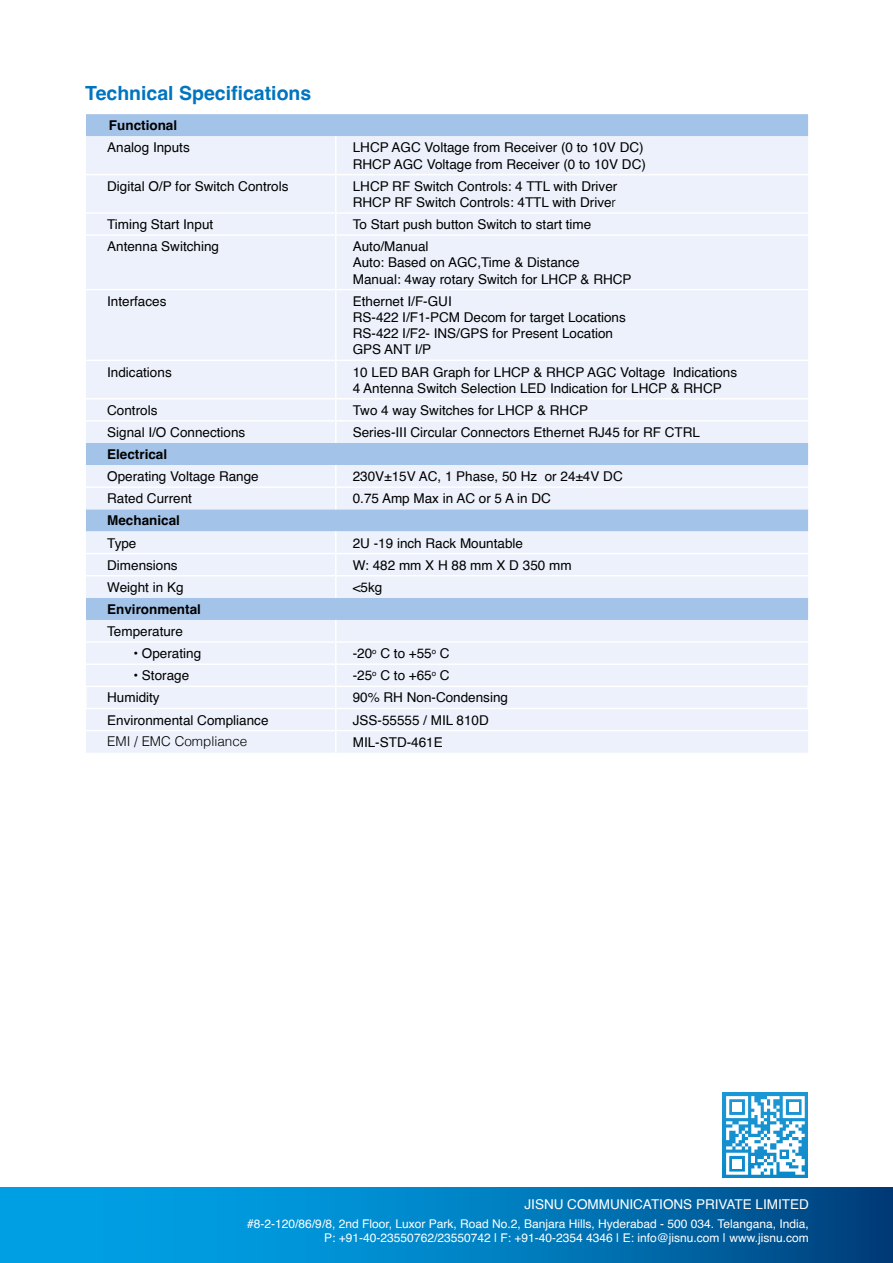
<style>
.page{position:relative;width:893px;height:1263px;background:#fff}
.page>*{position:absolute;margin:0;border:0;box-sizing:border-box;transform-origin:0 0}
.t1{font:700 19.5px "Helvetica";color:#0075bf}
.t2{font:13.5px/16.2px "Helvetica";color:#000}
.t3{font:700 13.5px "Helvetica";color:#000}
.t4{font:13.5px "Helvetica";color:#fff}
.t5{font:300 13.5px "Helvetica";color:#000}
.t6{font:12px/14.4px "Helvetica";color:#fff;text-align:right}
.s1{font-weight:300}
</style>
<div class="page">
<svg style="left:0;top:1188px;width:893px;height:75px;background:#007dbe"></svg>
<div style="left:86px;top:114px;width:722px;height:22px;background:#a4c3e8"></div>
<svg style="left:86px;top:136px;width:722px;height:617px;background:#e4ecf8"></svg>
<hr style="left:335px;top:136px;width:1px;height:38px;background:#fff">
<hr style="left:86px;top:174px;width:250px;height:1px;background:#fff">
<hr style="left:336px;top:174px;width:472px;height:1px;background:#fff">
<hr style="left:335px;top:175px;width:1px;height:37px;background:#fff">
<hr style="left:86px;top:212px;width:250px;height:2px;background:#fff">
<hr style="left:336px;top:212px;width:472px;height:2px;background:#fff">
<svg style="left:335px;top:214px;width:1px;height:20px"></svg>
<hr style="left:86px;top:234px;width:250px;height:2px;background:#fff">
<hr style="left:336px;top:234px;width:472px;height:2px;background:#fff">
<hr style="left:335px;top:236px;width:1px;height:53px;background:#fff">
<hr style="left:86px;top:289px;width:250px;height:1px;background:#fff">
<hr style="left:336px;top:289px;width:472px;height:1px;background:#fff">
<hr style="left:335px;top:290px;width:1px;height:70px;background:#fff">
<hr style="left:86px;top:360px;width:250px;height:1px;background:#fff">
<hr style="left:336px;top:360px;width:472px;height:1px;background:#fff">
<hr style="left:335px;top:361px;width:1px;height:37px;background:#fff">
<hr style="left:86px;top:398px;width:250px;height:1px;background:#fff">
<hr style="left:336px;top:398px;width:472px;height:1px;background:#fff">
<hr style="left:86px;top:420px;width:250px;height:2px;background:#fff">
<hr style="left:336px;top:420px;width:472px;height:2px;background:#fff">
<svg style="left:335px;top:399px;width:1px;height:44px"></svg>
<hr style="left:86px;top:486px;width:250px;height:2px;background:#fff">
<hr style="left:336px;top:486px;width:472px;height:2px;background:#fff">
<svg style="left:335px;top:465px;width:1px;height:44px"></svg>
<hr style="left:86px;top:553px;width:250px;height:1px;background:#fff">
<hr style="left:336px;top:553px;width:472px;height:1px;background:#fff">
<hr style="left:86px;top:575px;width:250px;height:1px;background:#fff">
<hr style="left:336px;top:575px;width:472px;height:1px;background:#fff">
<svg style="left:335px;top:531px;width:1px;height:67px"></svg>
<hr style="left:86px;top:641px;width:250px;height:2px;background:#fff">
<hr style="left:336px;top:641px;width:472px;height:2px;background:#fff">
<hr style="left:86px;top:663px;width:250px;height:2px;background:#fff">
<hr style="left:336px;top:663px;width:472px;height:2px;background:#fff">
<hr style="left:86px;top:730px;width:250px;height:1px;background:#fff">
<hr style="left:336px;top:730px;width:472px;height:1px;background:#fff">
<hr style="left:85px;top:686px;width:251px;height:1px;background:#fff">
<hr style="left:85px;top:687px;width:2px;height:21px;background:#fff">
<hr style="left:336px;top:686px;width:473px;height:1px;background:#fff">
<hr style="left:807px;top:687px;width:2px;height:21px;background:#fff">
<hr style="left:85px;top:708px;width:251px;height:1px;background:#fff">
<hr style="left:336px;top:708px;width:473px;height:1px;background:#fff">
<svg style="left:335px;top:620px;width:1px;height:133px"></svg>
<div style="left:723px;top:1093px;width:85px;height:85px;background:#1591d0"></div>
<svg style="left:726px;top:1096px;width:79px;height:79px"></svg>
<div style="left:732px;top:1102px;width:10px;height:10px;background:#fff"></div>
<div style="left:789px;top:1102px;width:9px;height:10px;background:#fff"></div>
<div style="left:732px;top:1159px;width:10px;height:9px;background:#fff"></div>
<h1 class="t1" style="left:85px;top:81px;width:228px">Technical Specifications</h1>
<p class="t3" style="left:109px;top:117px;width:70px">Functional</p>
<p class="t2" style="left:107px;top:141px;width:84px">Analog Inputs</p>
<p class="t2" style="left:353px;top:141px;width:295px">LHCP AGC Voltage from Receiver (0 to 10V DC)<br>RHCP AGC Voltage from Receiver (0 to 10V DC)</p>
<p class="t2" style="left:107px;top:179px;width:183px">Digital O/P for Switch Controls</p>
<p class="t2" style="left:353px;top:179px;width:266px">LHCP RF Switch Controls: 4 TTL with Driver<br>RHCP RF Switch Controls: 4TTL with Drive<span class="s1">r</span></p>
<p class="t2" style="left:107px;top:218px;width:108px">Timing Start Input</p>
<p class="t2" style="left:353px;top:218px;width:240px">To Start push button Switch to start time</p>
<p class="t2" style="left:107px;top:240px;width:113px">Antenna Switching</p>
<p class="t2" style="left:353px;top:240px;width:280px">Auto/Manual<br>Auto: Based on AGC,Time &amp; Distance<br>Manual: 4way rotary Switch for LHCP &amp; RHCP</p>
<p class="t2" style="left:107px;top:294px;width:61px">Interfaces</p>
<p class="t2" style="left:353px;top:294px;width:275px">Ethernet I/F-GUI<br>RS-422 I/F1-PCM Decom for target Locations<br>RS-422 I/F2- INS/GPS for Present Location<br>GPS ANT I/P</p>
<p class="t2" style="left:107px;top:365px;width:66px">Indications</p>
<p class="t2" style="left:353px;top:365px;width:386px">10 LED BAR Graph for LHCP &amp; RHCP AGC Voltage Indications<br>4 Antenna Switch Selection LED Indication for LHCP &amp; RHCP</p>
<p class="t2" style="left:107px;top:403px;width:52px">Controls</p>
<p class="t2" style="left:353px;top:403px;width:237px">Two 4 way Switches for LHCP &amp; RHCP</p>
<p class="t2" style="left:107px;top:426px;width:140px">Signal I/O Connections</p>
<p class="t2" style="left:353px;top:426px;width:349px">Series-III Circular Connectors Ethernet RJ45 for RF CTRL</p>
<p class="t3" style="left:107px;top:446px;width:62px">Electrical</p>
<p class="t2" style="left:107px;top:470px;width:153px">Operating Voltage Range</p>
<p class="t2" style="left:353px;top:470px;width:271px">230V±15V AC, 1 Phase, 50 Hz or 24±4V DC</p>
<p class="t2" style="left:107px;top:492px;width:86px">Rated Current</p>
<p class="t2" style="left:353px;top:492px;width:200px">0.75 Amp Max in AC or 5 A in DC</p>
<p class="t3" style="left:107px;top:512px;width:74px">Mechanical</p>
<p class="t2" style="left:107px;top:536px;width:31px">Type</p>
<p class="t2" style="left:353px;top:536px;width:172px">2U -19 inch Rack Mountable</p>
<p class="t2" style="left:107px;top:558px;width:72px">Dimensions</p>
<p class="t2" style="left:353px;top:558px;width:220px">W: 482 mm X H 88 mm X D 350 mm</p>
<p class="t2" style="left:107px;top:580px;width:78px">Weight in Kg</p>
<p class="t2" style="left:353px;top:580px;width:31px">&lt;5kg</p>
<p class="t3" style="left:107px;top:601px;width:95px">Environmental</p>
<p class="t2" style="left:107px;top:625px;width:77px">Temperature</p>
<p class="t2" style="left:133px;top:647px;width:69px">• Operating</p>
<p class="t2" style="left:353px;top:647px;width:98px">-20<sup>o</sup> C to +55<sup>o</sup> C</p>
<p class="t2" style="left:133px;top:669px;width:57px">• Storage</p>
<p class="t2" style="left:353px;top:669px;width:98px">-25<sup>o</sup> C to +65<sup>o</sup> C</p>
<p class="t2" style="left:107px;top:691px;width:54px">Humidity</p>
<p class="t2" style="left:353px;top:691px;width:157px">90% RH Non-Condensing</p>
<p class="t2" style="left:107px;top:713px;width:163px">Environmental Compliance</p>
<p class="t2" style="left:353px;top:713px;width:138px">JSS-55555 / MIL 810D</p>
<p class="t5" style="left:107px;top:731px;width:142px">EMI / EMC Compliance</p>
<p class="t2" style="left:353px;top:735px;width:92px">MIL-STD-461E</p>
<p class="t4" style="left:524px;top:1196px;width:286px">JISNU COMMUNICATIONS PRIVATE LIMITED</p>
<p class="t6" style="left:247px;top:1218px;width:563px">#8-2-120/86/9/8, 2nd Floor, Luxor Park, Road No.2, Banjara Hills, Hyderabad - 500 034. Telangana, India,<br>P: +91-40-23550762/23550742 | F: +91-40-2354 4346 | E: info@jisnu.com | www.jisnu.com</p>
</div>
